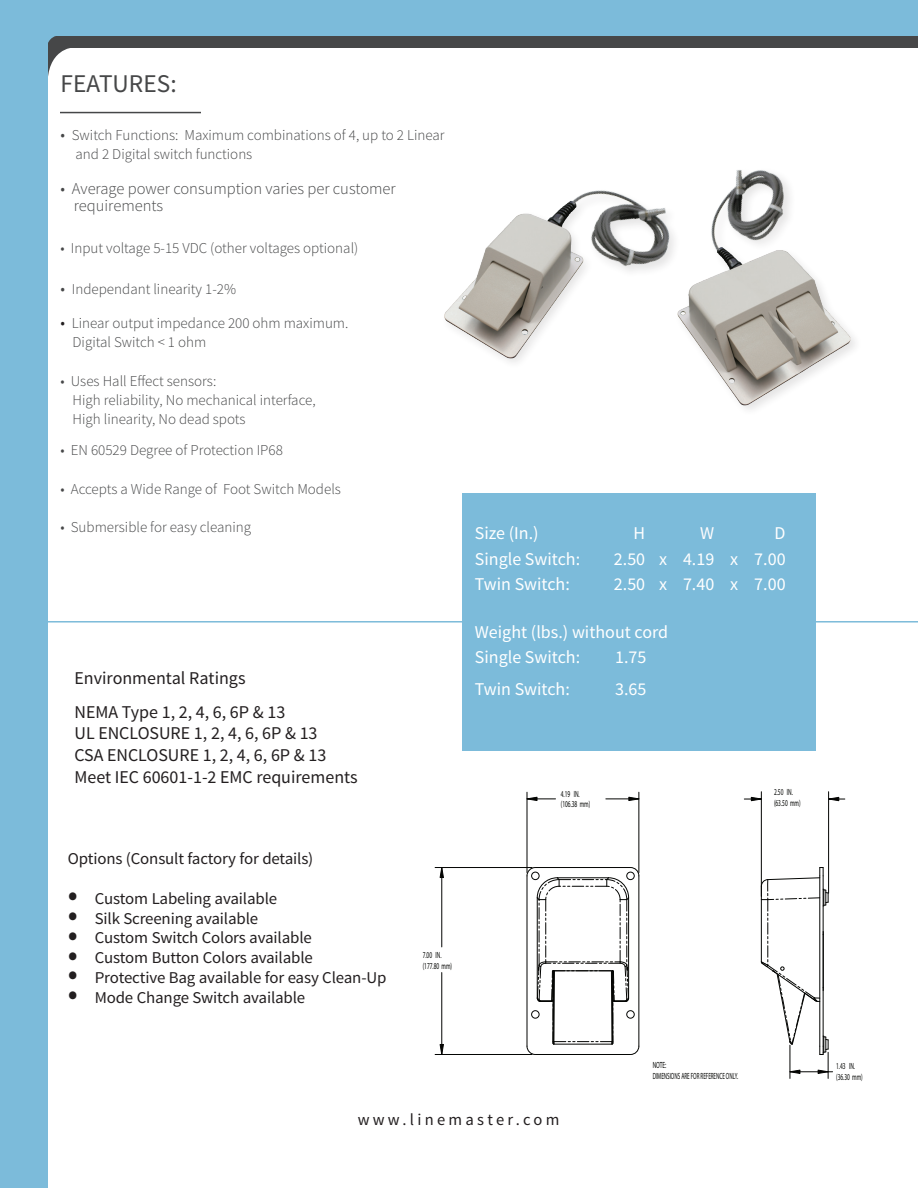
<style>
.page{position:relative;width:918px;height:1188px;background:#fff}
.page>*{position:absolute;margin:0;border:0;box-sizing:border-box;transform-origin:0 0}
.t1{font:25.5px "Source Sans Pro";color:#464748}
.t2{font:18px "Source Sans Pro";color:#231f20}
.t3{font:18px "Source Sans Pro";color:#fff}
.t4{font:18px "Source Sans Pro";color:#fefcfd}
.t5{font:16.5px "Source Sans Pro";letter-spacing:-.01em;color:#231f20}
.Paragraph_Style_1{font:300 16.5px "Source Sans Pro";color:#464748}
.t6{font:16.5px "Source Sans Pro";letter-spacing:.2em;color:#231f20}
.Paragraph_Style_1-2{font:300 15px "Source Sans Pro";color:#464748}
.t7{font:9px/10.8px "Myriad Pro";color:#040503;scale:.6 1}
.s1{font-size:16.5px}
.s2{font-size:16.5px;color:#231f20}
.s3{font-size:33px}
</style>
<div class="page">
<div style="left:2px;top:12px;width:916px;height:35px;background:#464748"></div>
<hr style="left:36px;top:621px;width:882px;height:2px;background:#7cbbda">
<div style="left:0;top:0;width:918px;height:36px;background:#7cbbda"></div>
<div style="left:0;top:1px;width:48px;height:1187px;background:#7cbbda"></div>
<svg style="left:48px;top:36px;width:50px;height:40px"></svg>
<hr style="left:60px;top:112px;width:141px;height:1px;background:#464748">
<hr style="left:639px;top:876px;width:1px;height:170px;background:#040503">
<svg style="left:526px;top:867px;width:113px;height:188px"></svg>
<svg style="left:629px;top:797px;width:10px;height:4px"></svg>
<hr style="left:639px;top:792px;width:1px;height:81px;background:#040503">
<hr style="left:527px;top:792px;width:1px;height:81px;background:#040503">
<hr style="left:606px;top:799px;width:33px;height:1px;background:#040503">
<svg style="left:527px;top:797px;width:29px;height:4px"></svg>
<hr style="left:761px;top:792px;width:1px;height:104px;background:#040503">
<svg style="left:744px;top:797px;width:18px;height:4px"></svg>
<svg style="left:829px;top:797px;width:16px;height:4px"></svg>
<svg style="left:761px;top:867px;width:72px;height:211px"></svg>
<svg style="left:440px;top:868px;width:4px;height:10px"></svg>
<svg style="left:440px;top:1044px;width:4px;height:10px"></svg>
<hr style="left:435px;top:867px;width:97px;height:1px;background:#040503">
<hr style="left:435px;top:1054px;width:97px;height:1px;background:#040503">
<hr style="left:442px;top:868px;width:1px;height:79px;background:#040503">
<hr style="left:442px;top:973px;width:1px;height:81px;background:#040503">
<hr style="left:828px;top:792px;width:1px;height:101px;background:#040503">
<div style="left:462px;top:493px;width:353px;height:257px;background:#7cbbda"></div>
<img style="left:444px;top:213px;width:131px;height:149px">
<img style="left:541px;top:190px;width:133px;height:94px">
<img style="left:711px;top:170px;width:79px;height:73px">
<img style="left:673px;top:243px;width:181px;height:166px">
<p class="t1" style="left:61px;top:68px;width:118px">FEATURES:</p>
<p class="Paragraph_Style_1-2" style="left:61px;top:126px;width:386px"><span class="s1">•</span> Switch Functions: Maximum combinations of 4, up to 2 Linear</p>
<p class="Paragraph_Style_1-2" style="left:76px;top:145px;width:178px">and 2 Digital switch functions</p>
<p class="Paragraph_Style_1" style="left:61px;top:178px;width:337px">• Average power consumption varies per customer</p>
<p class="Paragraph_Style_1" style="left:74px;top:196px;width:91px">requirements</p>
<p class="Paragraph_Style_1-2" style="left:61px;top:238px;width:299px">• Input voltage 5-15 VDC (other voltages optional)</p>
<p class="Paragraph_Style_1-2" style="left:61px;top:280px;width:177px"><span class="s1">•</span> Independant linearity 1-2%</p>
<p class="Paragraph_Style_1-2" style="left:61px;top:314px;width:289px"><span class="s2">•</span> Linear output impedance 200 ohm maximum.</p>
<p class="Paragraph_Style_1-2" style="left:73px;top:333px;width:135px">Digital Switch &lt; 1 ohm</p>
<p class="Paragraph_Style_1-2" style="left:61px;top:372px;width:157px">• Uses Hall Effect sensors:</p>
<p class="Paragraph_Style_1-2" style="left:73px;top:391px;width:245px">High reliability, No mechanical interface,</p>
<p class="Paragraph_Style_1-2" style="left:73px;top:410px;width:174px">High linearity, No dead spots</p>
<p class="Paragraph_Style_1-2" style="left:61px;top:441px;width:224px">• EN 60529 Degree of Protection IP68</p>
<p class="Paragraph_Style_1-2" style="left:61px;top:479px;width:282px">• Accepts a Wide Range of Foot Switch Models</p>
<p class="Paragraph_Style_1-2" style="left:61px;top:518px;width:192px">• Submersible for easy cleaning</p>
<p class="t2" style="left:75px;top:667px;width:173px">Environmental Ratings</p>
<p class="t2" style="left:75px;top:701px;width:212px">NEMA Type 1, 2, 4, 6, 6P &amp; 13</p>
<p class="t2" style="left:75px;top:722px;width:245px">UL ENCLOSURE 1, 2, 4, 6, 6P &amp; 13</p>
<p class="t2" style="left:75px;top:744px;width:253px">CSA ENCLOSURE 1, 2, 4, 6, 6P &amp; 13</p>
<p class="t2" style="left:75px;top:765px;width:285px">Meet IEC 60601-1-2 EMC requirements</p>
<p class="t5" style="left:68px;top:849px;width:247px">Options (Consult factory for details)</p>
<p class="t5" style="left:68px;top:888px;width:211px"><span class="s3">•</span> Custom Labeling available</p>
<p class="t5" style="left:68px;top:908px;width:192px"><span class="s3">•</span> Silk Screening available</p>
<p class="t5" style="left:68px;top:928px;width:246px"><span class="s3">•</span> Custom Switch Colors available</p>
<p class="t5" style="left:68px;top:947px;width:247px"><span class="s3">•</span> Custom Button Colors available</p>
<p class="t5" style="left:68px;top:967px;width:320px"><span class="s3">•</span> Protective Bag available for easy Clean-Up</p>
<p class="t5" style="left:68px;top:987px;width:239px"><span class="s3">•</span> Mode Change Switch available</p>
<p class="t7" style="left:423px;top:949px;width:51px">7.00 IN. (177.80 mm)</p>
<p class="t3" style="left:475px;top:522px;width:65px">Size (In.)</p>
<p class="t3" style="left:634px;top:522px;width:13px">H</p>
<p class="t4" style="left:700px;top:522px;width:16px">W</p>
<p class="t3" style="left:775px;top:522px;width:13px">D</p>
<p class="t3" style="left:475px;top:548px;width:107px">Single Switch:</p>
<p class="t3" style="left:614px;top:548px;width:33px">2.50</p>
<p class="t3" style="left:659px;top:548px;width:10px">x</p>
<p class="t3" style="left:683px;top:548px;width:33px">4.19</p>
<p class="t3" style="left:730px;top:548px;width:10px">x</p>
<p class="t3" style="left:754px;top:548px;width:33px">7.00</p>
<p class="t3" style="left:475px;top:573px;width:97px">Twin Switch:</p>
<p class="t3" style="left:614px;top:573px;width:33px">2.50</p>
<p class="t3" style="left:659px;top:573px;width:10px">x</p>
<p class="t3" style="left:683px;top:573px;width:33px">7.40</p>
<p class="t3" style="left:730px;top:573px;width:10px">x</p>
<p class="t3" style="left:754px;top:573px;width:33px">7.00</p>
<p class="t3" style="left:475px;top:620px;width:195px">Weight (lbs.) without cord</p>
<p class="t3" style="left:475px;top:646px;width:107px">Single Switch:</p>
<p class="t3" style="left:615px;top:646px;width:33px">1.75</p>
<p class="t3" style="left:475px;top:678px;width:97px">Twin Switch:</p>
<p class="t3" style="left:615px;top:678px;width:33px">3.65</p>
<p class="t7" style="left:561px;top:788px;width:51px">4.19 IN. (106.38 mm)</p>
<p class="t7" style="left:774px;top:786px;width:46px">2.50 IN. (63.50 mm)</p>
<p class="t7" style="left:653px;top:1060px;width:144px">NOTE:<br>DIMENSIONS ARE FOR REFERENCE ONLY.</p>
<p class="t6" style="left:358px;top:1109px;width:203px">www.linemaster.com</p>
<p class="t7" style="left:836px;top:1060px;width:46px">1.43 IN. (36.30 mm)</p>
</div>
